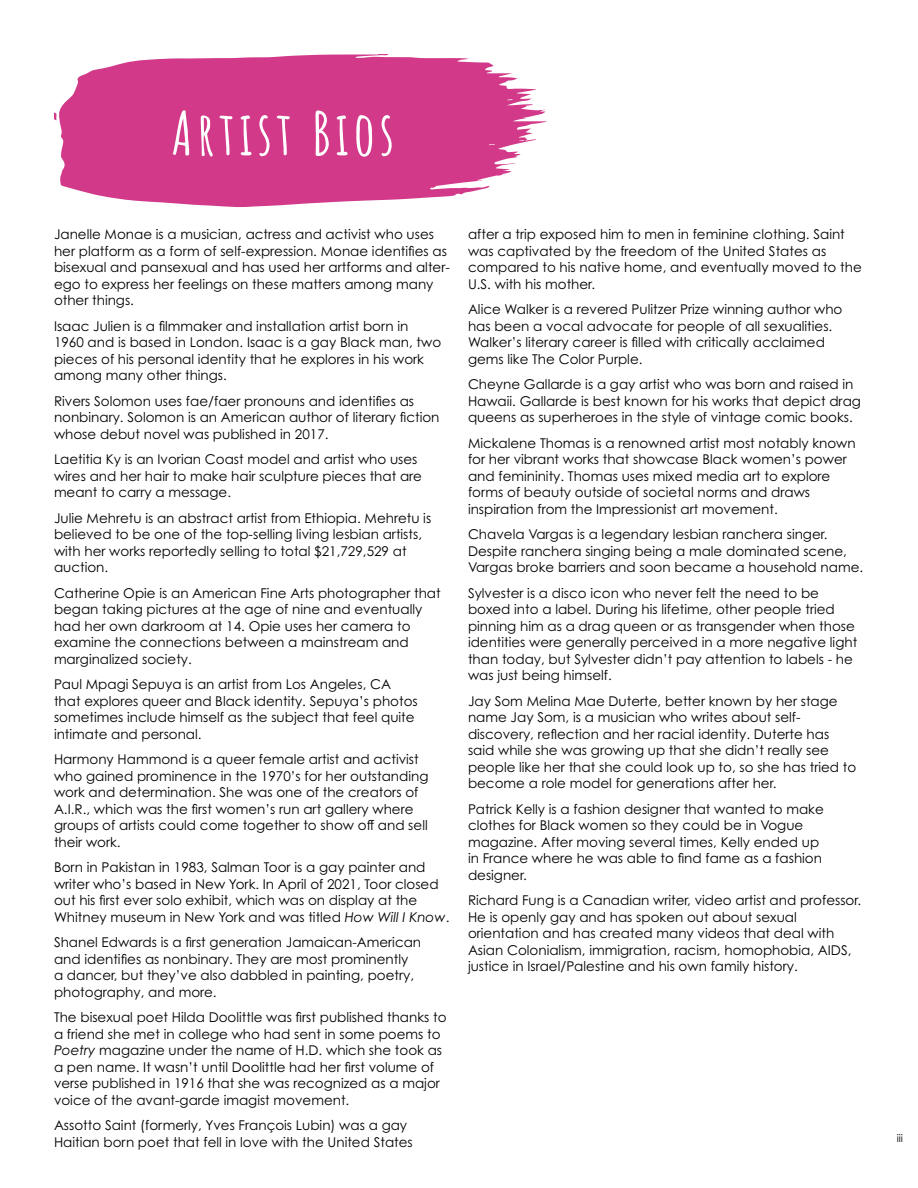
<style>
.page{position:relative;width:918px;height:1188px;background:#fff}
.page>*{position:absolute;margin:0;border:0;box-sizing:border-box;transform-origin:0 0}
.t1{font:700 60px "Amatic SC";letter-spacing:.075em;color:#fff}
.t2{font:13.5px/16.5px "Century Gothic Pro";color:#000}
.t3{font:10.5px "Century Gothic Pro";color:#000}
.s1{font-style:italic}
</style>
<div class="page">
<svg style="left:59px;top:54px;width:488px;height:153px;fill:#d23989"></svg>
<svg style="left:54px;top:113px;width:3px;height:7px"></svg>
<h1 class="t1" style="left:172px;top:87px;width:224px">Artist Bios</h1>
<p class="t2" style="left:54px;top:226px;width:397px">Janelle Monae is a musician, actress and activist who uses her platform as a form of self-expression. Monae identifies as bisexual and pansexual and has used her artforms and alter&shy;ego to express her feelings on these matters among many other things.</p>
<p class="t2" style="left:54px;top:318px;width:389px">Isaac Julien is a filmmaker and installation artist born in 1960 and is based in London. Isaac is a gay Black man, two pieces of his personal identity that he explores in his work among many other things.</p>
<p class="t2" style="left:54px;top:393px;width:387px">Rivers Solomon uses fae/faer pronouns and identifies as nonbinary. Solomon is an American author of literary fiction whose debut novel was published in 2017.</p>
<p class="t2" style="left:54px;top:451px;width:370px">Laetitia Ky is an Ivorian Coast model and artist who uses wires and her hair to make hair sculpture pieces that are meant to carry a message.</p>
<p class="t2" style="left:54px;top:510px;width:379px">Julie Mehretu is an abstract artist from Ethiopia. Mehretu is believed to be one of the top-selling living lesbian artists, with her works reportedly selling to total $21,729,529 at auction.</p>
<p class="t2" style="left:54px;top:585px;width:388px">Catherine Opie is an American Fine Arts photographer that began taking pictures at the age of nine and eventually had her own darkroom at 14. Opie uses her camera to examine the connections between a mainstream and marginalized society.</p>
<p class="t2" style="left:54px;top:676px;width:365px">Paul Mpagi Sepuya is an artist from Los Angeles, CA that explores queer and Black identity. Sepuya’s photos sometimes include himself as the subject that feel quite intimate and personal.</p>
<p class="t2" style="left:54px;top:751px;width:376px">Harmony Hammond is a queer female artist and activist who gained prominence in the 1970’s for her outstanding work and determination. She was one of the creators of A.I.R., which was the first women’s run art gallery where groups of artists could come together to show off and sell their work.</p>
<p class="t2" style="left:54px;top:859px;width:397px">Born in Pakistan in 1983, Salman Toor is a gay painter and writer who’s based in New York. In April of 2021, Toor closed out his first ever solo exhibit, which was on display at the Whitney museum in New York and was titled <span class="s1">How Will I Know</span>.</p>
<p class="t2" style="left:54px;top:934px;width:369px">Shanel Edwards is a first generation Jamaican-American and identifies as nonbinary. They are most prominently<br>a dancer, but they’ve also dabbled in painting, poetry, photography, and more.</p>
<p class="t2" style="left:54px;top:1009px;width:394px">The bisexual poet Hilda Doolittle was first published thanks to a friend she met in college who had sent in some poems to <span class="s1">Poetry</span> magazine under the name of H.D. which she took as a pen name. It wasn’t until Doolittle had her first volume of verse published in 1916 that she was recognized as a major voice of the avant-garde imagist movement.</p>
<p class="t2" style="left:54px;top:1117px;width:360px">Assotto Saint (formerly, Yves François Lubin) was a gay<br>Haitian born poet that fell in love with the United States</p>
<p class="t2" style="left:468px;top:226px;width:395px">after a trip exposed him to men in feminine clothing. Saint was captivated by the freedom of the United States as compared to his native home, and eventually moved to the U.S. with his mother.</p>
<p class="t2" style="left:468px;top:301px;width:376px">Alice Walker is a revered Pulitzer Prize winning author who has been a vocal advocate for people of all sexualities.<br>Walker’s literary career is filled with critically acclaimed gems like The Color Purple.</p>
<p class="t2" style="left:468px;top:376px;width:394px">Cheyne Gallarde is a gay artist who was born and raised in<br>Hawaii. Gallarde is best known for his works that depict drag queens as superheroes in the style of vintage comic books.</p>
<p class="t2" style="left:468px;top:435px;width:389px">Mickalene Thomas is a renowned artist most notably known for her vibrant works that showcase Black women’s power and femininity. Thomas uses mixed media art to explore forms of beauty outside of societal norms and draws inspiration from the Impressionist art movement.</p>
<p class="t2" style="left:468px;top:526px;width:397px">Chavela Vargas is a legendary lesbian ranchera singer.<br>Despite ranchera singing being a male dominated scene,<br>Vargas broke barriers and soon became a household name.</p>
<p class="t2" style="left:468px;top:585px;width:391px">Sylvester is a disco icon who never felt the need to be boxed into a label. During his lifetime, other people tried pinning him as a drag queen or as transgender when those identities were generally perceived in a more negative light than today, but Sylvester didn’t pay attention to labels - he was just being himself.</p>
<p class="t2" style="left:468px;top:692px;width:390px">Jay Som Melina Mae Duterte, better known by her stage name Jay Som, is a musician who writes about self&shy;discovery, reflection and her racial identity. Duterte has said while she was growing up that she didn’t really see people like her that she could look up to, so she has tried to become a role model for generations after her.</p>
<p class="t2" style="left:468px;top:800px;width:357px">Patrick Kelly is a fashion designer that wanted to make clothes for Black women so they could be in Vogue magazine. After moving several times, Kelly ended up in France where he was able to find fame as a fashion designer.</p>
<p class="t2" style="left:468px;top:892px;width:395px">Richard Fung is a Canadian writer, video artist and professor.<br>He is openly gay and has spoken out about sexual orientation and has created many videos that deal with Asian Colonialism, immigration, racism, homophobia, AIDS, justice in Israel/Palestine and his own family history.</p>
<p class="t3" style="left:897px;top:1132px;width:8px">iii</p>
</div>
